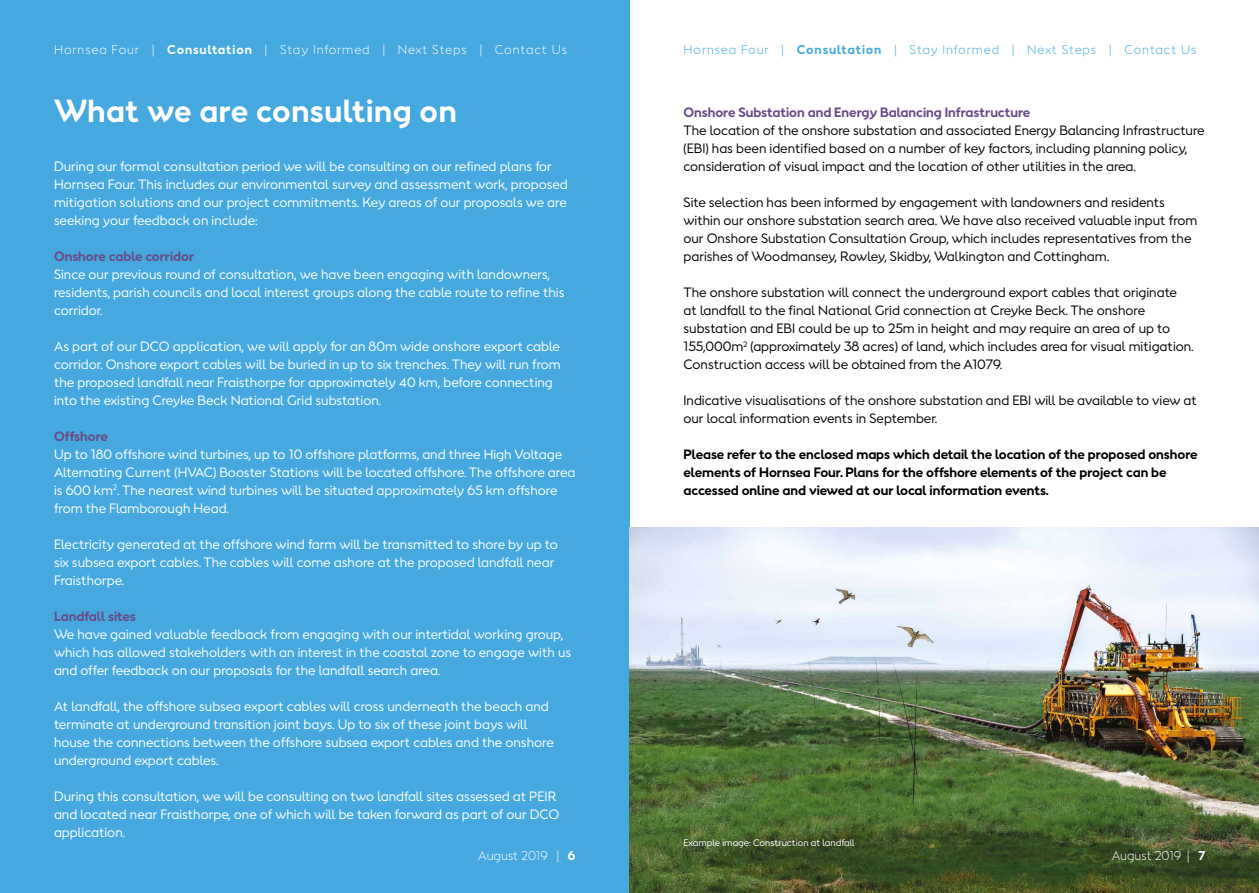
<style>
.page{position:relative;width:1259px;height:893px;background:#fff}
.page>*{position:absolute;margin:0;border:0;box-sizing:border-box;transform-origin:0 0}
.t1{font:700 30px "Orsted Sans";letter-spacing:.02em;color:#fff}
.t2{font:12.75px/18px "Orsted Sans";color:#fff}
.t3{font:12.75px/18px "Orsted Sans";color:#000}
.t4{font:700 12.75px/18px "Orsted Sans";color:#000}
.t5{font:700 12.75px "Orsted Sans";color:#694c86}
.t6{font:300 12px "Orsted Sans";letter-spacing:.07em;color:#fff}
.t7{font:300 12px "Orsted Sans";letter-spacing:.075em;color:#45a9e0}
.t8{font:300 12px "Orsted Sans";color:#fff}
.t9{font:9px "Orsted Sans";color:#fff}
.s1{font-weight:700}
</style>
<div class="page">
<div style="left:0;top:0;width:629px;height:893px;background:#45a9e0"></div>
<img style="left:629px;top:527px;width:630px;height:366px">
<p class="t6" style="left:54px;top:42px;width:514px">Hornsea Four | <span class="s1">Consultation</span> | Stay Informed | Next Steps | Contact Us</p>
<p class="t7" style="left:683px;top:42px;width:514px">Hornsea Four | <span class="s1">Consultation</span> | Stay Informed | Next Steps | Contact Us</p>
<h1 class="t1" style="left:54px;top:90px;width:404px">What we are consulting on</h1>
<p class="t2" style="left:54px;top:157px;width:515px">During our formal consultation period we will be consulting on our refined plans for Hornsea Four. This includes our environmental survey and assessment work, proposed mitigation solutions and our project commitments. Key areas of our proposals we are seeking your feedback on include:</p>
<p class="t5" style="left:54px;top:247px;width:142px">Onshore cable corridor</p>
<p class="t2" style="left:54px;top:265px;width:512px">Since our previous round of consultation, we have been engaging with landowners, residents, parish councils and local interest groups along the cable route to refine this corridor.</p>
<p class="t2" style="left:54px;top:337px;width:508px">As part of our DCO application, we will apply for an 80m wide onshore export cable corridor. Onshore export cables will be buried in up to six trenches. They will run from the proposed landfall near Fraisthorpe for approximately 40 km, before connecting into the existing Creyke Beck National Grid substation.</p>
<p class="t5" style="left:54px;top:427px;width:55px">Offshore</p>
<p class="t2" style="left:54px;top:445px;width:523px">Up to 180 offshore wind turbines, up to 10 offshore platforms, and three High Voltage Alternating Current (HVAC) Booster Stations will be located offshore. The offshore area is 600 km<sup>2</sup>. The nearest wind turbines will be situated approximately 65 km offshore from the Flamborough Head.</p>
<p class="t2" style="left:54px;top:535px;width:505px">Electricity generated at the offshore wind farm will be transmitted to shore by up to six subsea export cables. The cables will come ashore at the proposed landfall near<br>Fraisthorpe.</p>
<p class="t5" style="left:54px;top:607px;width:83px">Landfall sites</p>
<p class="t2" style="left:54px;top:625px;width:519px">We have gained valuable feedback from engaging with our intertidal working group, which has allowed stakeholders with an interest in the coastal zone to engage with us and offer feedback on our proposals for the landfall search area.</p>
<p class="t2" style="left:54px;top:697px;width:501px">At landfall, the offshore subsea export cables will cross underneath the beach and terminate at underground transition joint bays. Up to six of these joint bays will house the connections between the offshore subsea export cables and the onshore underground export cables.</p>
<p class="t2" style="left:54px;top:787px;width:507px">During this consultation, we will be consulting on two landfall sites assessed at PEIR and located near Fraisthorpe, one of which will be taken forward as part of our DCO application.</p>
<p class="t5" style="left:683px;top:104px;width:348px">Onshore Substation and Energy Balancing Infrastructure</p>
<p class="t3" style="left:683px;top:121px;width:522px">The location of the onshore substation and associated Energy Balancing Infrastructure (EBI) has been identified based on a number of key factors, including planning policy, consideration of visual impact and the location of other utilities in the area.</p>
<p class="t3" style="left:683px;top:193px;width:515px">Site selection has been informed by engagement with landowners and residents within our onshore substation search area. We have also received valuable input from our Onshore Substation Consultation Group, which includes representatives from the parishes of Woodmansey, Rowley, Skidby, Walkington and Cottingham.</p>
<p class="t3" style="left:683px;top:283px;width:512px">The onshore substation will connect the underground export cables that originate<br>at landfall to the final National Grid connection at Creyke Beck. The onshore substation and EBI could be up to 25m in height and may require an area of up to 155,000m<sup>2</sup> (approximately 38 acres) of land, which includes area for visual mitigation.<br>Construction access will be obtained from the A1079.</p>
<p class="t3" style="left:683px;top:391px;width:515px">Indicative visualisations of the onshore substation and EBI will be available to view at our local information events in September.</p>
<p class="t4" style="left:683px;top:445px;width:515px">Please refer to the enclosed maps which detail the location of the proposed onshore elements of Hornsea Four. Plans for the offshore elements of the project can be accessed online and viewed at our local information events.</p>
<p class="t9" style="left:683px;top:836px;width:173px">Example image: Construction at landfall</p>
<p class="t8" style="left:478px;top:848px;width:99px">August 2019 | <span class="s1">6</span></p>
<p class="t6" style="left:1111px;top:848px;width:42px">Aug st</p>
<p class="t8" style="left:1130px;top:848px;width:76px">July 2019 | <span class="s1">7</span></p>
</div>
